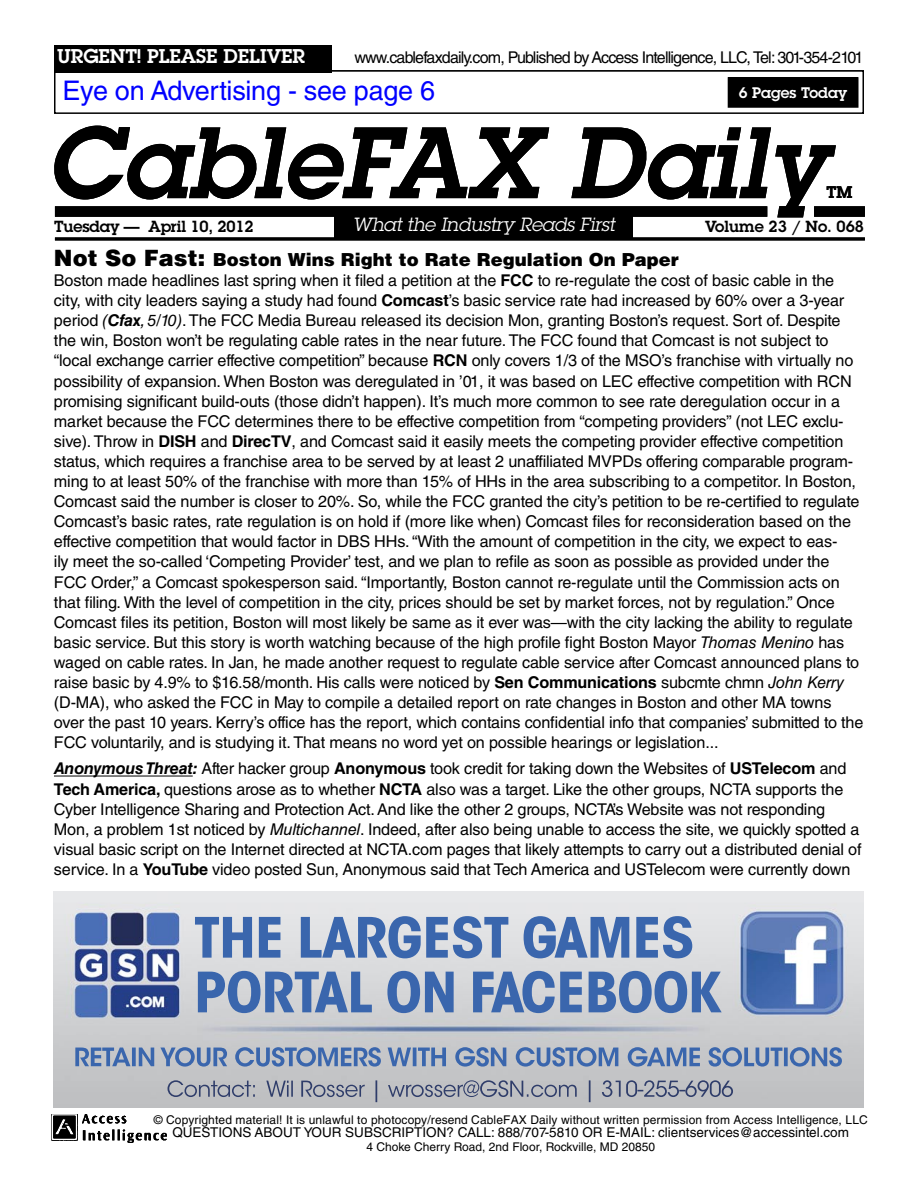
<style>
.page{position:relative;width:918px;height:1188px;background:#fff}
.page>*{position:absolute;margin:0;border:0;box-sizing:border-box;transform-origin:0 0}
.t1{font:italic 600 99px "Lubalin Graph Std";color:#000}
.t2{font:27px "Helvetica LT Std";letter-spacing:-.01em;color:#00f}
.t3{font:600 19.5px "Lubalin Graph Std";color:#fff}
.t4{font:italic 18.75px "Lubalin Graph Std";letter-spacing:-.01em;color:#fff}
.t5{font:900 18px "Helvetica LT Std";color:#000}
.t6{font:600 16.5px "Lubalin Graph Std";color:#000}
.t7{font:16.2px/20.1px "Helvetica LT Std";letter-spacing:-.01em;color:#000}
.t8{font:16.2px "Helvetica LT Std";letter-spacing:-.05em;color:#000}
.t9{font:600 15.75px "Lubalin Graph Std";letter-spacing:-.01em;color:#000}
.t10{font:600 15px "Lubalin Graph Std";color:#fff}
.t11{font:13.5px "Helvetica LT Std";color:#000}
.t12{font:12px "Helvetica LT Std";letter-spacing:.01em;color:#000}
.s1{font-size:22.5px}
.s2{font-weight:700}
.s3{font-style:italic}
.s4{font-weight:700;font-style:italic}
</style>
<div class="page">
<img style="left:52px;top:1114px;width:115px;height:29px">
<div style="left:55px;top:206px;width:712px;height:11px;background:#000"></div>
<div style="left:814px;top:206px;width:51px;height:11px;background:#000"></div>
<div style="left:334px;top:212px;width:299px;height:26px;background:#000"></div>
<hr style="left:55px;top:237px;width:810px;height:3px;background:#000">
<div style="left:54px;top:70px;width:810px;height:44px;border:2px solid #000"></div>
<div style="left:54px;top:45px;width:278px;height:27px;background:#000"></div>
<div style="left:728px;top:78px;width:130px;height:29px;background:#000"></div>
<div style="left:728px;top:77px;width:131px;height:31px;border:2px solid #000"></div>
<hr style="left:54px;top:776px;width:139px;height:1px;background:#000">
<img style="left:53px;top:892px;width:810px;height:216px">
<p class="t3" style="left:57px;top:43px;width:249px">URGENT! PLEASE DELIVER</p>
<p class="t8" style="left:354px;top:48px;width:511px">www.cablefaxdaily.com, Published by Access Intelligence, LLC, Tel: 301-354-2101</p>
<h2 class="t2" style="left:63px;top:75px;width:374px">Eye on Advertising - see page 6</h2>
<p class="t10" style="left:739px;top:83px;width:10px">4</p>
<p class="t10" style="left:739px;top:83px;width:110px">6 Pages Today</p>
<h1 class="t1" style="left:46px;top:97px;width:782px">CableFAX Daily</h1>
<p class="t6" style="left:827px;top:181px;width:27px">TM</p>
<p class="t4" style="left:352px;top:213px;width:264px">What the Industry Reads First</p>
<p class="t9" style="left:705px;top:216px;width:160px">Volume 23 / No. 068</p>
<p class="t9" style="left:54px;top:216px;width:201px">Tuesday — April 10, 2012</p>
<p class="t5" style="left:54px;top:248px;width:626px"><span class="s1">Not So Fast:</span> Boston Wins Right to Rate Regulation On Paper</p>
<p class="t7" style="left:54px;top:270px;width:811px">Boston made headlines last spring when it filed a petition at the <span class="s2">FCC</span> to re-regulate the cost of basic cable in the city, with city leaders saying a study had found <span class="s2">Comcast</span>’s basic service rate had increased by 60% over a 3-year period <span class="s3">(</span><span class="s4">Cfax</span><span class="s3">, 5/10)</span>. The FCC Media Bureau released its decision Mon, granting Boston’s request. Sort of. Despite the win, Boston won’t be regulating cable rates in the near future. The FCC found that Comcast is not subject to “local exchange carrier effective competition” because <span class="s2">RCN</span> only covers 1/3 of the MSO’s franchise with virtually no possibility of expansion. When Boston was deregulated in ’01, it was based on LEC effective competition with RCN promising significant build-outs (those didn’t happen). It’s much more common to see rate deregulation occur in a market because the FCC determines there to be effective competition from “competing providers” (not LEC exclu&shy;sive). Throw in <span class="s2">DISH</span> and <span class="s2">DirecTV</span>, and Comcast said it easily meets the competing provider effective competition status, which requires a franchise area to be served by at least 2 unaffiliated MVPDs offering comparable program&shy;ming to at least 50% of the franchise with more than 15% of HHs in the area subscribing to a competitor. In Boston, Comcast said the number is closer to 20%. So, while the FCC granted the city’s petition to be re-certified to regulate Comcast’s basic rates, rate regulation is on hold if (more like when) Comcast files for reconsideration based on the effective competition that would factor in DBS HHs. “With the amount of competition in the city, we expect to eas-<br>ily meet the so-called ‘Competing Provider’ test, and we plan to refile as soon as possible as provided under the FCC Order,” a Comcast spokesperson said. “Importantly, Boston cannot re-regulate until the Commission acts on that filing. With the level of competition in the city, prices should be set by market forces, not by regulation.” Once Comcast files its petition, Boston will most likely be same as it ever was—with the city lacking the ability to regulate basic service. But this story is worth watching because of the high profile fight Boston Mayor <span class="s3">Thomas Menino</span> has waged on cable rates. In Jan, he made another request to regulate cable service after Comcast announced plans to raise basic by 4.9% to $16.58/month. His calls were noticed by <span class="s2">Sen Communications</span> subcmte chmn <span class="s3">John Kerry </span>(D-MA), who asked the FCC in May to compile a detailed report on rate changes in Boston and other MA towns over the past 10 years. Kerry’s office has the report, which contains confidential info that companies’ submitted to the FCC voluntarily, and is studying it. That means no word yet on possible hearings or legislation...</p>
<p class="t7" style="left:54px;top:759px;width:809px"><span class="s4">Anonymous Threat:</span> After hacker group <span class="s2">Anonymous</span> took credit for taking down the Websites of <span class="s2">USTelecom</span> and <span class="s2">Tech America,</span> questions arose as to whether <span class="s2">NCTA</span> also was a target. Like the other groups, NCTA supports the Cyber Intelligence Sharing and Protection Act. And like the other 2 groups, NCTA’s Website was not responding Mon, a problem 1st noticed by <span class="s3">Multichannel</span>. Indeed, after also being unable to access the site, we quickly spotted a visual basic script on the Internet directed at NCTA.com pages that likely attempts to carry out a distributed denial of service. In a <span class="s2">YouTube</span> video posted Sun, Anonymous said that Tech America and USTelecom were currently down</p>
<p class="t12" style="left:154px;top:1113px;width:716px">© Copyrighted material! It is unlawful to photocopy/resend CableFAX Daily without written permission from Access Intelligence, LLC</p>
<p class="t11" style="left:172px;top:1125px;width:678px">QUESTIONS ABOUT YOUR SUBSCRIPTION? CALL: 888/707-5810 OR E-MAIL: clientservices@accessintel.com</p>
<p class="t12" style="left:366px;top:1140px;width:290px">4 Choke Cherry Road, 2nd Floor, Rockville, MD 20850</p>
</div>
